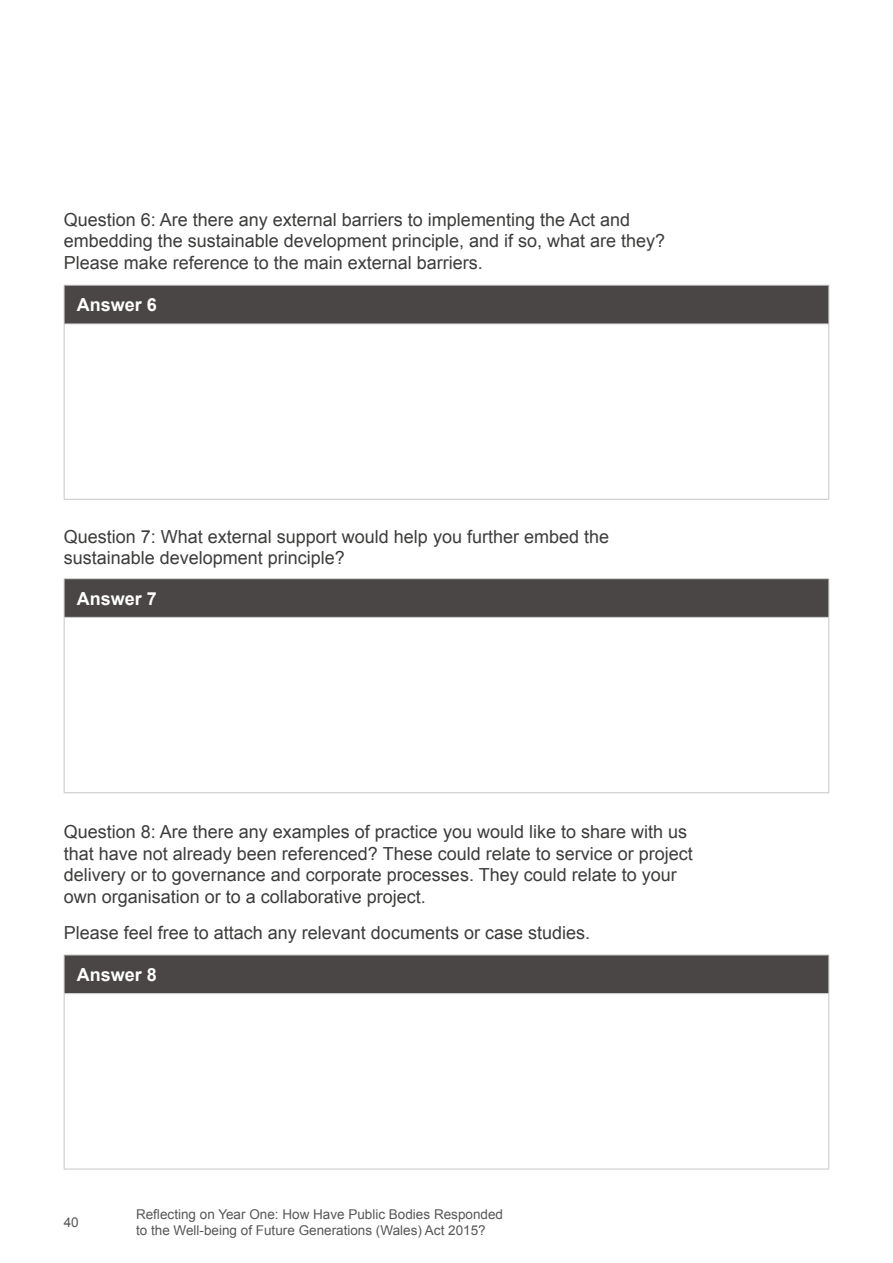
<style>
.page{position:relative;width:893px;height:1263px;background:#fff}
.page>*{position:absolute;margin:0;border:0;box-sizing:border-box;transform-origin:0 0}
.Normal_Body_Text{font:18px/21.6px "Arial";color:#3c3c3b}
.Table_header_text{font:700 18px "Arial";color:#fff}
.t1{font:13.5px/16.2px "Arial";color:#575756}
</style>
<div class="page">
<div style="left:64px;top:285px;width:765px;height:39px;background:#4a4645"></div>
<hr style="left:64px;top:324px;width:1px;height:175px;background:#c6c6c6">
<hr style="left:828px;top:324px;width:1px;height:175px;background:#c6c6c6">
<hr style="left:64px;top:499px;width:765px;height:1px;background:#c6c6c6">
<hr style="left:64px;top:285px;width:765px;height:1px;background:#c6c6c6">
<hr style="left:64px;top:286px;width:1px;height:37px;background:#c6c6c6">
<hr style="left:828px;top:286px;width:1px;height:37px;background:#c6c6c6">
<hr style="left:64px;top:323px;width:765px;height:1px;background:#c6c6c6">
<div style="left:64px;top:579px;width:765px;height:38px;background:#4a4645"></div>
<hr style="left:64px;top:618px;width:1px;height:174px;background:#c6c6c6">
<hr style="left:828px;top:618px;width:1px;height:174px;background:#c6c6c6">
<hr style="left:64px;top:792px;width:765px;height:1px;background:#c6c6c6">
<hr style="left:64px;top:578px;width:765px;height:1px;background:#c6c6c6">
<hr style="left:64px;top:579px;width:1px;height:38px;background:#c6c6c6">
<hr style="left:828px;top:579px;width:1px;height:38px;background:#c6c6c6">
<hr style="left:64px;top:617px;width:765px;height:1px;background:#c6c6c6">
<div style="left:64px;top:955px;width:765px;height:38px;background:#4a4645"></div>
<hr style="left:64px;top:994px;width:1px;height:175px;background:#c6c6c6">
<hr style="left:828px;top:994px;width:1px;height:175px;background:#c6c6c6">
<hr style="left:64px;top:1169px;width:765px;height:1px;background:#c6c6c6">
<hr style="left:64px;top:955px;width:765px;height:1px;background:#c6c6c6">
<hr style="left:64px;top:955px;width:1px;height:38px;background:#c6c6c6">
<hr style="left:828px;top:955px;width:1px;height:38px;background:#c6c6c6">
<hr style="left:64px;top:993px;width:765px;height:1px;background:#c6c6c6">
<p class="Normal_Body_Text" style="left:64px;top:209px;width:603px">Question 6: Are there any external barriers to implementing the Act and embedding the sustainable development principle, and if so, what are they?<br>Please make reference to the main external barriers.</p>
<p class="Table_header_text" style="left:77px;top:293px;width:82px">Answer 6</p>
<p class="Normal_Body_Text" style="left:64px;top:526px;width:547px">Question 7: What external support would help you further embed the sustainable development principle?</p>
<p class="Table_header_text" style="left:77px;top:586px;width:82px">Answer 7</p>
<p class="Normal_Body_Text" style="left:64px;top:821px;width:631px">Question 8: Are there any examples of practice you would like to share with us that have not already been referenced? These could relate to service or project delivery or to governance and corporate processes. They could relate to your own organisation or to a collaborative project.</p>
<p class="Normal_Body_Text" style="left:64px;top:922px;width:528px">Please feel free to attach any relevant documents or case studies.</p>
<p class="Table_header_text" style="left:77px;top:962px;width:82px">Answer 8</p>
<p class="t1" style="left:64px;top:1214px;width:17px">40</p>
<p class="t1" style="left:136px;top:1206px;width:368px">Reflecting on Year One: How Have Public Bodies Responded to the Well-being of Future Generations (Wales) Act 2015?</p>
</div>
